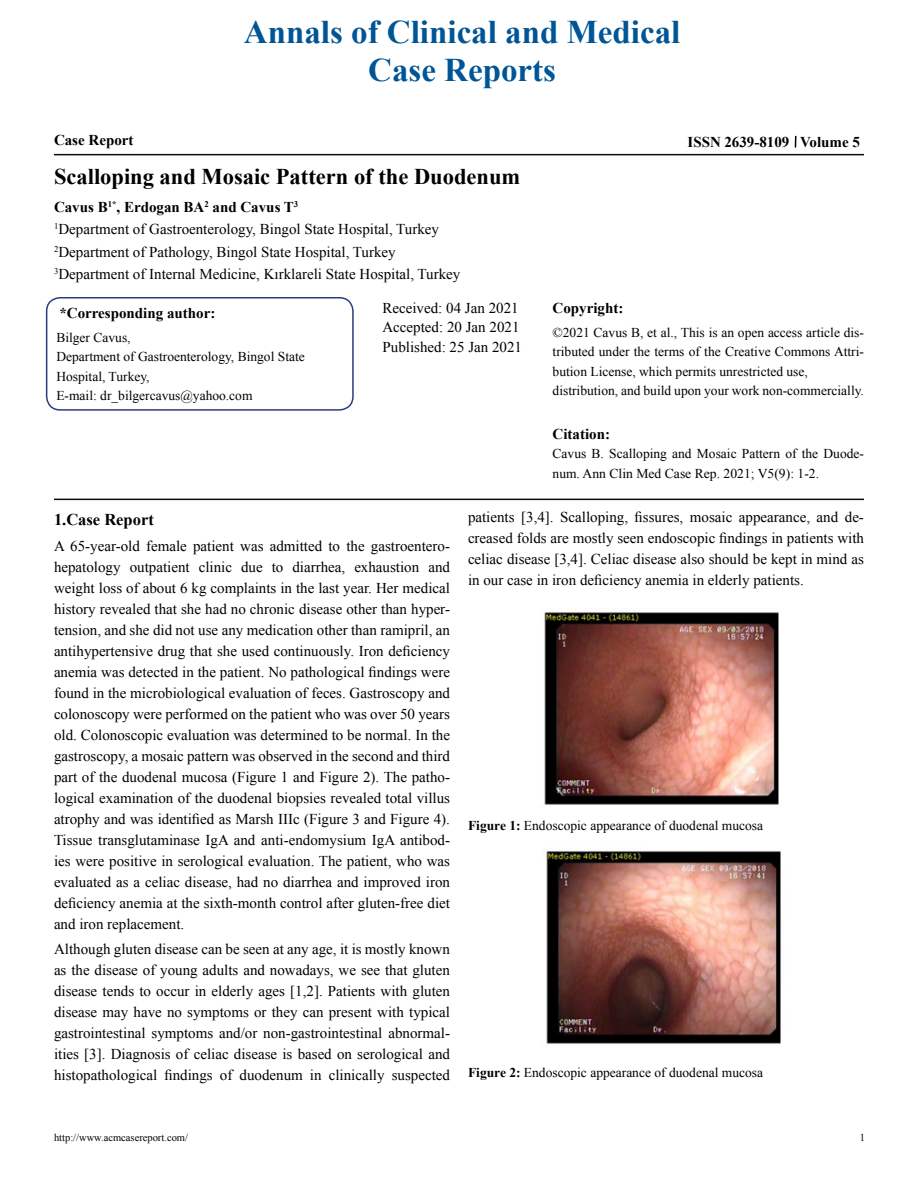
<style>
.page{position:relative;width:918px;height:1188px;background:#fff}
.page>*{position:absolute;margin:0;border:0;box-sizing:border-box;transform-origin:0 0}
.t1{font:700 33px/37.5px "Times New Roman";color:#005596;text-align:center}
.t2{font:700 22.5px "Times New Roman";color:#000}
.t3{font:700 16.5px "Times New Roman";color:#000}
.t4{font:15px/21px "Times New Roman";color:#000;text-align:justify}
.t5{font:700 15px "Times New Roman";color:#000}
.t6{font:13.5px/19.5px "Times New Roman";color:#000}
.t7{font:10.5px "Times New Roman";color:#000}
.s1{font-weight:700}
</style>
<div class="page">
<hr style="left:54px;top:154px;width:810px;height:1px;background:#081208">
<svg style="left:795px;top:136px;width:2px;height:12px"></svg>
<div style="left:46px;top:297px;width:308px;height:114px;border:2px solid #2e3a7a;border-radius:14px"></div>
<hr style="left:54px;top:499px;width:810px;height:1px;background:#081208">
<img style="left:542px;top:608px;width:237px;height:197px">
<img style="left:546px;top:848px;width:235px;height:196px">
<h1 class="t1" style="left:244px;top:13px;width:438px">Annals of Clinical and Medical<br>Case Reports</h1>
<p class="t5" style="left:54px;top:130px;width:81px">Case Report</p>
<p class="t5" style="left:688px;top:132px;width:174px">ISSN 2639-8109 Volume 5</p>
<h2 class="t2" style="left:54px;top:160px;width:468px">Scalloping and Mosaic Pattern of the Duodenum</h2>
<p class="t4" style="left:54px;top:195px;width:408px;line-height:22.5px;text-align:left"><span class="s1">Cavus B</span><sup>1*</sup><span class="s1">, Erdogan BA</span><sup>2</sup> <span class="s1">and Cavus T</span><sup>3<br></sup><sup>1</sup>Department of Gastroenterology, Bingol State Hospital, Turkey <sup>2</sup>Department of Pathology, Bingol State Hospital, Turkey <sup>3</sup>Department of Internal Medicine, Kırklareli State Hospital, Turkey</p>
<p class="t5" style="left:59px;top:302px;width:157px">*Corresponding author:</p>
<p class="t6" style="left:56px;top:327px;width:250px">Bilger Cavus,<br>Department of Gastroenterology, Bingol State<br>Hospital, Turkey,<br>E-mail: dr_bilgercavus@yahoo.com</p>
<p class="t4" style="left:382px;top:298px;width:141px;line-height:19.5px;text-align:left">Received: 04 Jan 2021<br>Accepted: 20 Jan 2021<br>Published: 25 Jan 2021</p>
<p class="t5" style="left:553px;top:297px;width:72px">Copyright:</p>
<p class="t6" style="left:553px;top:322px;width:313px">©2021 Cavus B, et al., This is an open access article dis&shy;tributed under the terms of the Creative Commons Attri&shy;bution License, which permits unrestricted use, distribution, and build upon your work non-commercially.</p>
<p class="t5" style="left:553px;top:423px;width:59px">Citation:</p>
<p class="t6" style="left:553px;top:444px;width:313px">Cavus B. Scalloping and Mosaic Pattern of the Duode&shy;num. Ann Clin Med Case Rep. 2021; V5(9): 1-2.</p>
<p class="t3" style="left:54px;top:508px;width:101px">1.Case Report</p>
<p class="t4" style="left:54px;top:535px;width:398px">A 65-year-old female patient was admitted to the gastroentero&shy;hepatology outpatient clinic due to diarrhea, exhaustion and weight loss of about 6 kg complaints in the last year. Her medical history revealed that she had no chronic disease other than hyper&shy;tension, and she did not use any medication other than ramipril, an antihypertensive drug that she used continuously. Iron deficiency anemia was detected in the patient. No pathological findings were found in the microbiological evaluation of feces. Gastroscopy and colonoscopy were performed on the patient who was over 50 years old. Colonoscopic evaluation was determined to be normal. In the gastroscopy, a mosaic pattern was observed in the second and third part of the duodenal mucosa (Figure 1 and Figure 2). The patho&shy;logical examination of the duodenal biopsies revealed total villus atrophy and was identified as Marsh IIIc (Figure 3 and Figure 4).<br>Tissue transglutaminase IgA and anti-endomysium IgA antibod&shy;ies were positive in serological evaluation. The patient, who was evaluated as a celiac disease, had no diarrhea and improved iron deficiency anemia at the sixth-month control after gluten-free diet and iron replacement.</p>
<p class="t4" style="left:54px;top:938px;width:398px">Although gluten disease can be seen at any age, it is mostly known as the disease of young adults and nowadays, we see that gluten disease tends to occur in elderly ages [1,2]. Patients with gluten disease may have no symptoms or they can present with typical gastrointestinal symptoms and/or non-gastrointestinal abnormal&shy;ities [3]. Diagnosis of celiac disease is based on serological and histopathological findings of duodenum in clinically suspected</p>
<p class="t4" style="left:468px;top:507px;width:398px">patients [3,4]. Scalloping, fissures, mosaic appearance, and de&shy;creased folds are mostly seen endoscopic findings in patients with celiac disease [3,4]. Celiac disease also should be kept in mind as in our case in iron deficiency anemia in elderly patients.</p>
<p class="t6" style="left:468px;top:816px;width:297px"><span class="s1">Figure 1:</span> Endoscopic appearance of duodenal mucosa</p>
<p class="t6" style="left:468px;top:1062px;width:297px"><span class="s1">Figure 2:</span> Endoscopic appearance of duodenal mucosa</p>
<p class="t7" style="left:54px;top:1131px;width:136px">http://www.acmcasereport.com/</p>
<p class="t7" style="left:860px;top:1131px;width:7px">1</p>
</div>
